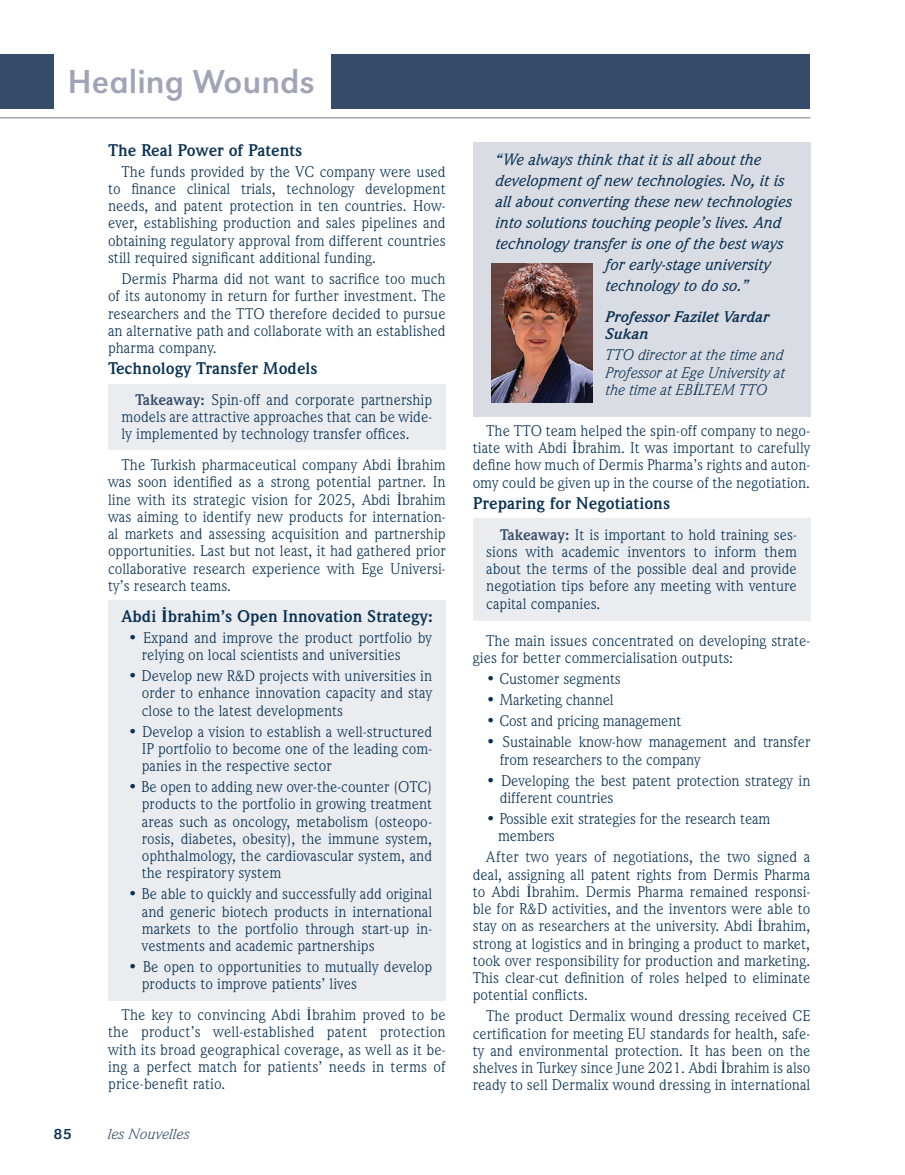
<style>
.page{position:relative;width:905px;height:1175px;background:#fff}
.page>*{position:absolute;margin:0;border:0;box-sizing:border-box;transform-origin:0 0}
.t1{font:34.5px "URW Grotesk T";color:#a1a4b6}
.t2{font:700 17.25px "Weidemann IT Cby BT";color:#093153}
.t3{font:italic 500 16.5px "Weidemann IT Cby BT";color:#093153}
.t4{font:15.75px/17.2px "Weidemann IT Cby BT";color:#093153;text-align:justify}
.t5{font:italic 15.75px/17.2px "Weidemann IT Cby BT";color:#093153;text-align:justify}
.t6{font:italic 700 15.75px/17.2px "Weidemann IT Cby BT";color:#093153}
.t7{font:italic 15px "Weidemann IT Cby BT";color:#364a69;scale:1.08 1}
.t8{font:15px "URW Grotesk T";color:#093153;scale:1.08 1}
.s1{font-weight:700;color:#364a69}
.s2{font-family:"Times New Roman"}
</style>
<div class="page">
<hr style="left:0;top:117px;width:810px;height:1px;background:#a1a4b6">
<div style="left:0;top:54px;width:54px;height:54px;background:#364a69"></div>
<div style="left:331px;top:54px;width:479px;height:54px;background:#364a69"></div>
<div style="left:473px;top:518px;width:337px;height:103px;background:#eaecf0"></div>
<div style="left:108px;top:600px;width:337px;height:401px;background:#eaecf0"></div>
<div style="left:108px;top:384px;width:338px;height:66px;background:#eaecf0"></div>
<div style="left:473px;top:142px;width:337px;height:274px;background:#dadce3"></div>
<img style="left:491px;top:264px;width:101px;height:138px">
<h1 class="t1" style="left:68px;top:62px;width:249px">Healing Wounds</h1>
<p class="t2" style="left:108px;top:139px;width:196px">The Real Power of Patents</p>
<p class="t4" style="left:108px;top:162px;width:339px;text-indent:13px">The funds provided by the VC company were used to finance clinical trials, technology development needs, and patent protection in ten countries. How&shy;ever, establishing production and sales pipelines and obtaining regulatory approval from different countries still required significant additional funding.</p>
<p class="t4" style="left:108px;top:270px;width:339px;text-indent:13px">Dermis Pharma did not want to sacrifice too much of its autonomy in return for further investment. The researchers and the TTO therefore decided to pursue an alternative path and collaborate with an established pharma company.</p>
<p class="t2" style="left:108px;top:357px;width:211px">Technology Transfer Models</p>
<p class="t4" style="left:122px;top:390px;width:312px;text-indent:13px"><span class="s1">Takeaway:</span> Spin-off and corporate partnership models are attractive approaches that can be wide&shy;ly implemented by technology transfer offices.</p>
<p class="t4" style="left:108px;top:456px;width:339px;text-indent:13px">The Turkish pharmaceutical company Abdi <span class="s2">İ</span>brahim was soon identified as a strong potential partner. In line with its strategic vision for 2025, Abdi <span class="s2">İ</span>brahim was aiming to identify new products for internation&shy;al markets and assessing acquisition and partnership opportunities. Last but not least, it had gathered prior collaborative research experience with Ege Universi&shy;ty’s research teams.</p>
<p class="t2" style="left:122px;top:605px;width:313px">Abdi <span class="s2">İ</span>brahim’s Open Innovation Strategy:</p>
<p class="t4" style="left:142px;top:628px;width:292px;text-indent:-13px">• Expand and improve the product portfolio by relying on local scientists and universities</p>
<p class="t4" style="left:142px;top:667px;width:292px;text-indent:-13px">• Develop new R&amp;D projects with universities in order to enhance innovation capacity and stay close to the latest developments</p>
<p class="t4" style="left:142px;top:722px;width:292px;text-indent:-13px">• Develop a vision to establish a well-structured IP portfolio to become one of the leading com&shy;panies in the respective sector</p>
<p class="t4" style="left:142px;top:778px;width:292px;text-indent:-13px">• Be open to adding new over-the-counter (OTC) products to the portfolio in growing treatment areas such as oncology, metabolism (osteopo&shy;rosis, diabetes, obesity), the immune system, ophthalmology, the cardiovascular system, and the respiratory system</p>
<p class="t4" style="left:142px;top:885px;width:292px;text-indent:-13px">• Be able to quickly and successfully add original and generic biotech products in international markets to the portfolio through start-up in&shy;vestments and academic partnerships</p>
<p class="t4" style="left:142px;top:958px;width:292px;text-indent:-13px">• Be open to opportunities to mutually develop products to improve patients’ lives</p>
<p class="t4" style="left:108px;top:1006px;width:339px;text-indent:13px">The key to convincing Abdi <span class="s2">İ</span>brahim proved to be the product’s well-established patent protection with its broad geographical coverage, as well as it be&shy;ing a perfect match for patients’ needs in terms of price-benefit ratio.</p>
<p class="t8" style="left:54px;top:1125px;width:18px">85</p>
<p class="t7" style="left:108px;top:1125px;width:77px">les Nouvelles</p>
<p class="t3" style="left:495px;top:149px;width:268px">“We always think that it is all about the</p>
<p class="t3" style="left:495px;top:170px;width:290px">development of new technologies. No, it is</p>
<p class="t3" style="left:495px;top:191px;width:298px">all about converting these new technologies</p>
<p class="t3" style="left:495px;top:212px;width:288px">into solutions touching people’s lives. And</p>
<p class="t3" style="left:495px;top:233px;width:289px">technology transfer is one of the best ways</p>
<p class="t3" style="left:605px;top:254px;width:167px">for early-stage university</p>
<p class="t3" style="left:605px;top:275px;width:145px">technology to do so.”</p>
<p class="t6" style="left:605px;top:308px;width:165px">Professor Fazilet Vardar<br>Sukan</p>
<p class="t5" style="left:605px;top:346px;width:181px">TTO director at the time and Professor at Ege University at the time at EB<span class="s2">İ</span>LTEM TTO</p>
<p class="t4" style="left:472px;top:421px;width:339px;text-indent:14px">The TTO team helped the spin-off company to nego&shy;tiate with Abdi <span class="s2">İ</span>brahim. It was important to carefully define how much of Dermis Pharma’s rights and auton&shy;omy could be given up in the course of the negotiation.</p>
<p class="t2" style="left:472px;top:492px;width:199px">Preparing for Negotiations</p>
<p class="t4" style="left:486px;top:525px;width:312px;text-indent:13px"><span class="s1">Takeaway:</span> It is important to hold training ses&shy;sions with academic inventors to inform them about the terms of the possible deal and provide negotiation tips before any meeting with venture capital companies.</p>
<p class="t4" style="left:473px;top:632px;width:339px;text-indent:13px">The main issues concentrated on developing strate&shy;gies for better commercialisation outputs:</p>
<p class="t4" style="left:486px;top:670px;width:136px">• Customer segments</p>
<p class="t4" style="left:486px;top:691px;width:129px">• Marketing channel</p>
<p class="t4" style="left:486px;top:712px;width:197px">• Cost and pricing management</p>
<p class="t4" style="left:500px;top:733px;width:312px;text-indent:-13px">• Sustainable know-how management and transfer from researchers to the company</p>
<p class="t4" style="left:500px;top:771px;width:312px;text-indent:-13px">• Developing the best patent protection strategy in different countries</p>
<p class="t4" style="left:498px;top:809px;width:274px;text-indent:-12px">• Possible exit strategies for the research team members</p>
<p class="t4" style="left:473px;top:848px;width:339px;text-indent:13px">After two years of negotiations, the two signed a deal, assigning all patent rights from Dermis Pharma to Abdi <span class="s2">İ</span>brahim. Dermis Pharma remained responsi&shy;ble for R&amp;D activities, and the inventors were able to stay on as researchers at the university. Abdi <span class="s2">İ</span>brahim, strong at logistics and in bringing a product to market, took over responsibility for production and marketing.<br>This clear-cut definition of roles helped to eliminate potential conflicts.</p>
<p class="t4" style="left:473px;top:1007px;width:339px;text-indent:13px">The product Dermalix wound dressing received CE certification for meeting EU standards for health, safe&shy;ty and environmental protection. It has been on the shelves in Turkey since June 2021. Abdi <span class="s2">İ</span>brahim is also ready to sell Dermalix wound dressing in international</p>
</div>
